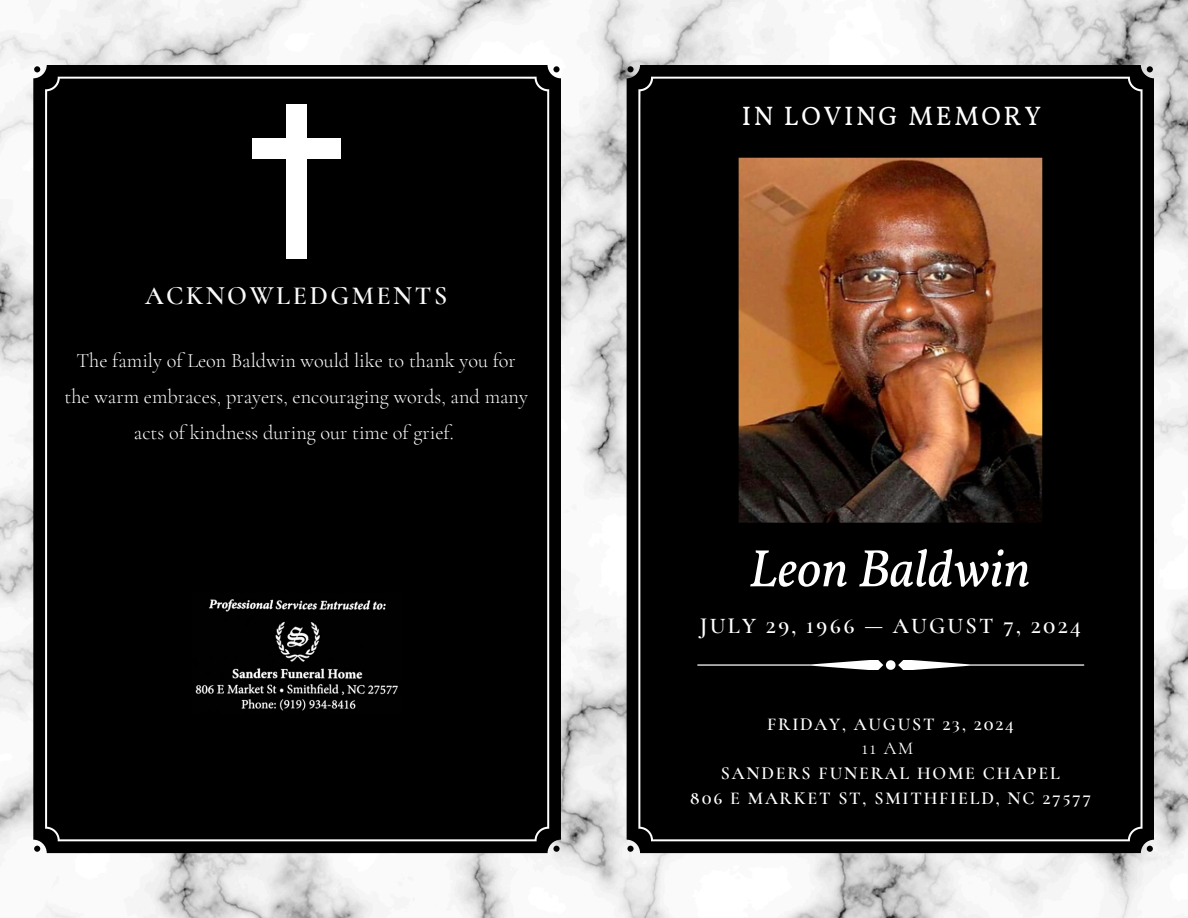
<style>
.page{position:relative;width:1188px;height:918px;background:#fff}
.page>*{position:absolute;margin:0;border:0;box-sizing:border-box;transform-origin:0 0}
.t1{font:italic 52.8px "Vollkorn";color:#fff}
.t2{font:26.55px "Vollkorn";letter-spacing:.1em;color:#fff}
.t3{font:600 25.95px "Cormorant SC";letter-spacing:.1em;color:#fafafa}
.t4{font:600 22.5px "Cormorant SC";letter-spacing:.1em;color:#fff}
.t5{font:300 20.25px/36px "Cormorant Garamond";color:#fff;text-align:center}
.t6{font:600 18px "Cormorant SC";letter-spacing:.1em;color:#fff}
.t7{font:18px "Cormorant SC";color:#fff}
</style>
<div class="page">
<img style="left:0;top:0;width:1188px;height:918px">
<div style="left:627px;top:65px;width:527px;height:788px;background:#000"></div>
<div style="left:638px;top:77px;width:505px;height:764px;background:#000"></div>
<svg style="left:697px;top:661px;width:387px;height:9px"></svg>
<svg style="left:33px;top:65px;width:528px;height:788px;background:#090909"></svg>
<div style="left:45px;top:77px;width:504px;height:764px;background:#000"></div>
<img style="left:192px;top:590px;width:209px;height:124px">
<img style="left:736px;top:155px;width:309px;height:370px">
<div style="left:286px;top:104px;width:21px;height:154px;background:#fff"></div>
<div style="left:252px;top:138px;width:88px;height:21px;background:#fff"></div>
<p class="t3" style="left:145px;top:280px;width:304px">ACKNOWLEDGMENTS</p>
<p class="t5" style="left:64px;top:342px;width:465px">The family of Leon Baldwin would like to thank you for the warm embraces, prayers, encouraging words, and many acts of kindness during our time of grief.</p>
<p class="t2" style="left:742px;top:100px;width:301px">IN LOVING MEMORY</p>
<p class="t1" style="left:749px;top:536px;width:283px">Leon Baldwin</p>
<p class="t4" style="left:700px;top:613px;width:382px">JULY 29, 1966 — AUGUST 7, 2024</p>
<h3 class="t6" style="left:767px;top:713px;width:248px">FRIDAY, AUGUST 23, 2024</h3>
<p class="t7" style="left:862px;top:738px;width:53px">11 AM</p>
<h1 class="t6" style="left:721px;top:763px;width:341px">SANDERS FUNERAL HOME CHAPEL</h1>
<h4 class="t6" style="left:690px;top:787px;width:403px">806 E MARKET ST, SMITHFIELD, NC 27577</h4>
</div>
